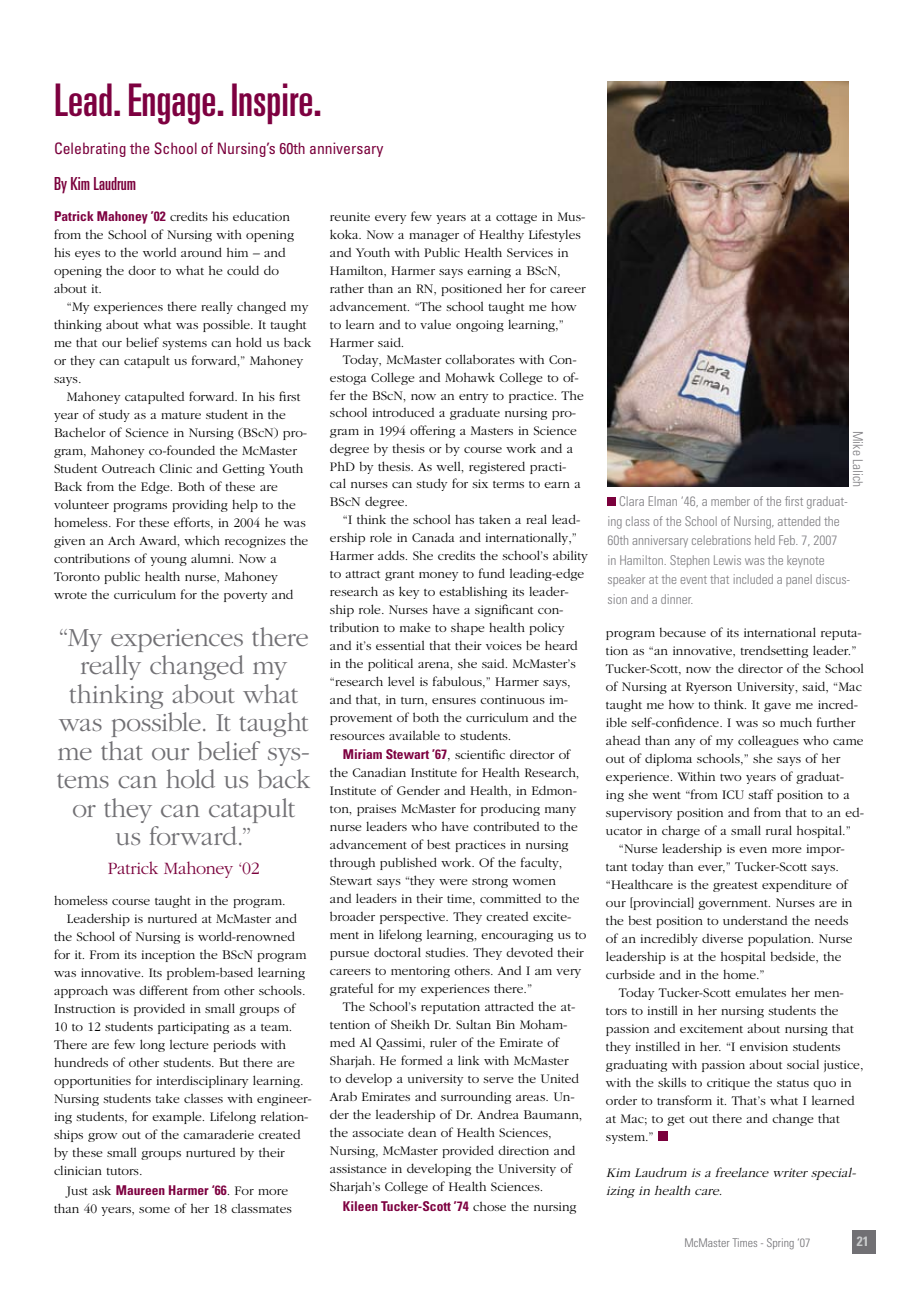
<style>
.page{position:relative;width:918px;height:1296px;background:#fff}
.page>*{position:absolute;margin:0;border:0;box-sizing:border-box;transform-origin:0 0}
.t1{font:ultra-condensed 45px "Univers";color:#7d0040}
.t2{font:300 27px/28.5px "Garamond LT";letter-spacing:-.02em;color:#717074;text-align:center}
.t3{font:300 18px "Garamond LT";letter-spacing:-.02em;color:#7a003c}
.t4{font:ultra-condensed 18px "Univers LT";color:#7a003c}
.t5{font:condensed 15.75px "Univers LT";color:#7a003c}
.t6{font:300 13.5px/18px "Garamond LT";color:#000}
.t7{font:300 condensed 13.5px/19.5px "Univers LT";color:#7f7e82}
.t8{font:700 condensed 13.5px "Univers LT";color:#7d0040}
.t9{font:italic 300 13.5px/18px "Garamond LT";color:#000}
.t10{font:700 condensed 13.5px "Univers LT";color:#c9cbcc}
.t11{font:300 condensed 12px "Univers LT";color:#717074}
.s1{font-family:"Univers LT";font-weight:700;font-stretch:condensed;color:#7d0040}
.s2{font-family:"Garamond LT";font-weight:300;font-stretch:normal;color:#000}
</style>
<div class="page">
<div style="left:852px;top:1230px;width:24px;height:24px;background:#717074"></div>
<div style="left:658px;top:1132px;width:9px;height:9px;background:#7a003c"></div>
<img style="left:608px;top:81px;width:241px;height:406px">
<div style="left:608px;top:497px;width:8px;height:9px;background:#7a003c"></div>
<h1 class="t1" style="left:54px;top:75px;width:269px">Lead. Engage. Inspire.</h1>
<p class="t5" style="left:54px;top:138px;width:331px">Celebrating the School of Nursing’s 60th anniversary</p>
<h3 class="t4" style="left:54px;top:173px;width:84px">By Kim Laudrum</h3>
<p class="t6" style="left:54px;top:208px;width:242px"><span class="s1">Patrick Mahoney ’02</span> credits his education from the School of Nursing with opening his eyes to the world around him – and opening the door to what he could do about it.</p>
<p class="t6" style="left:54px;top:298px;width:259px;text-indent:13px">“My experiences there really changed my thinking about what was possible. It taught me that our belief systems can hold us back or they can catapult us forward,” Mahoney says.</p>
<p class="t6" style="left:54px;top:388px;width:256px;text-indent:13px">Mahoney catapulted forward. In his first year of study as a mature student in the Bachelor of Science in Nursing (BScN) pro&shy;gram, Mahoney co-founded the McMaster Student Outreach Clinic and Getting Youth Back from the Edge. Both of these are volunteer programs providing help to the homeless. For these efforts, in 2004 he was given an Arch Award, which recognizes the contributions of young alumni. Now a Toronto public health nurse, Mahoney wrote the curriculum for the poverty and</p>
<h2 class="t2" style="left:57px;top:623px;width:255px">“My experiences there really changed my thinking about what was possible. It taught me that our belief sys&shy;tems can hold us back or they can catapult us forward.”</h2>
<h3 class="t3" style="left:108px;top:858px;width:154px">Patrick Mahoney ‘02</h3>
<p class="t6" style="left:54px;top:892px;width:233px">homeless course taught in the program.</p>
<p class="t6" style="left:67px;top:910px;width:232px">Leadership is nurtured at McMaster and</p>
<p class="t6" style="left:54px;top:928px;width:243px">the School of Nursing is world-renowned</p>
<p class="t6" style="left:54px;top:946px;width:254px">for it. From its inception the BScN program</p>
<p class="t6" style="left:54px;top:964px;width:253px">was innovative. Its problem-based learning</p>
<p class="t6" style="left:54px;top:982px;width:253px">approach was different from other schools.</p>
<p class="t6" style="left:54px;top:1000px;width:243px">Instruction is provided in small groups of</p>
<p class="t6" style="left:54px;top:1018px;width:240px">10 to 12 students participating as a team.</p>
<p class="t6" style="left:54px;top:1036px;width:234px">There are few long lecture periods with</p>
<p class="t6" style="left:54px;top:1054px;width:242px">hundreds of other students. But there are</p>
<p class="t6" style="left:54px;top:1072px;width:251px">opportunities for interdisciplinary learning.</p>
<p class="t6" style="left:54px;top:1090px;width:259px">Nursing students take classes with engineer-</p>
<p class="t6" style="left:54px;top:1108px;width:256px">ing students, for example. Lifelong relation-</p>
<p class="t6" style="left:54px;top:1126px;width:248px">ships grow out of the camaraderie created</p>
<p class="t6" style="left:54px;top:1144px;width:232px">by these small groups nurtured by their</p>
<p class="t6" style="left:54px;top:1162px;width:90px">clinician tutors.</p>
<p class="t8" style="left:67px;top:1182px;width:223px"><span class="s2">Just ask</span> Maureen Harmer ‘66<span class="s2">. For more</span></p>
<p class="t6" style="left:54px;top:1200px;width:239px">than 40 years, some of her 18 classmates</p>
<p class="t6" style="left:330px;top:208px;width:257px">reunite every few years at a cottage in Mus&shy;koka. Now a manager of Healthy Lifestyles and Youth with Public Health Services in Hamilton, Harmer says earning a BScN, rather than an RN, positioned her for career advancement. “The school taught me how to learn and to value ongoing learning,” Harmer said.</p>
<p class="t6" style="left:330px;top:351px;width:255px;text-indent:13px">Today, McMaster collaborates with Con&shy;estoga College and Mohawk College to of&shy;fer the BScN, now an entry to practice. The school introduced a graduate nursing pro&shy;gram in 1994 offering a Masters in Science degree by thesis or by course work and a PhD by thesis. As well, registered practi&shy;cal nurses can study for six terms to earn a BScN degree.</p>
<p class="t6" style="left:330px;top:511px;width:259px;text-indent:13px">“I think the school has taken a real lead&shy;ership role in Canada and internationally,” Harmer adds. She credits the school’s ability to attract grant money to fund leading-edge research as key to establishing its leader&shy;ship role. Nurses have a significant con&shy;tribution to make to shape health policy and it’s essential that their voices be heard in the political arena, she said. McMaster’s “research level is fabulous,” Harmer says, and that, in turn, ensures continuous im&shy;provement of both the curriculum and the resources available to students.</p>
<p class="t6" style="left:330px;top:746px;width:258px;text-indent:13px"><span class="s1">Miriam Stewart ’67</span>, scientific director of the Canadian Institute for Health Research, Institute of Gender and Health, in Edmon&shy;ton, praises McMaster for producing many nurse leaders who have contributed to the advancement of best practices in nursing through published work. Of the faculty, Stewart says “they were strong women<br>and leaders in their time, committed to the broader perspective. They created excite&shy;ment in lifelong learning, encouraging us to pursue doctoral studies. They devoted their careers to mentoring others. And I am very grateful for my experiences there.”</p>
<p class="t6" style="left:330px;top:998px;width:254px;text-indent:13px">The School’s reputation attracted the at&shy;tention of Sheikh Dr. Sultan Bin Moham&shy;med Al Qassimi, ruler of the Emirate of Sharjah. He formed a link with McMaster to develop a university to serve the United Arab Emirates and surrounding areas. Un&shy;der the leadership of Dr. Andrea Baumann, the associate dean of Health Sciences, Nursing, McMaster provided direction and assistance in developing the University of Sharjah’s College of Health Sciences.</p>
<p class="t8" style="left:343px;top:1198px;width:235px">Kileen Tucker-Scott ’74 <span class="s2">chose the nursing</span></p>
<p class="t7" style="left:868px;top:431px;width:58px;rotate:90deg">Mike Lalich</p>
<p class="t7" style="left:608px;top:492px;width:244px;text-indent:12px">Clara Elman ‘46, a member of the first graduat&shy;ing class of the School of Nursing, attended the 60th anniversary celebrations held Feb. 7, 2007<br>in Hamilton. Stephen Lewis was the keynote speaker at the event that included a panel discus&shy;sion and a dinner.</p>
<p class="t6" style="left:606px;top:624px;width:257px">program because of its international reputa-</p>
<p class="t6" style="left:606px;top:642px;width:252px">tion as “an innovative, trendsetting leader.”</p>
<p class="t6" style="left:606px;top:660px;width:259px">Tucker-Scott, now the director of the School</p>
<p class="t6" style="left:606px;top:678px;width:257px">of Nursing at Ryerson University, said, “Mac</p>
<p class="t6" style="left:606px;top:696px;width:254px">taught me how to think. It gave me incred-</p>
<p class="t6" style="left:606px;top:714px;width:251px">ible self-confidence. I was so much further</p>
<p class="t6" style="left:606px;top:732px;width:259px">ahead than any of my colleagues who came</p>
<p class="t6" style="left:606px;top:750px;width:236px">out of diploma schools,” she says of her</p>
<p class="t6" style="left:606px;top:768px;width:240px">experience. Within two years of graduat-</p>
<p class="t6" style="left:606px;top:786px;width:245px">ing she went “from ICU staff position to a</p>
<p class="t6" style="left:606px;top:804px;width:260px">supervisory position and from that to an ed-</p>
<p class="t6" style="left:606px;top:822px;width:246px">ucator in charge of a small rural hospital.”</p>
<p class="t6" style="left:619px;top:840px;width:227px">“Nurse leadership is even more impor-</p>
<p class="t6" style="left:606px;top:858px;width:235px">tant today than ever,” Tucker-Scott says.</p>
<p class="t6" style="left:606px;top:876px;width:243px">“Healthcare is the greatest expenditure of</p>
<p class="t6" style="left:606px;top:894px;width:248px">our [provincial] government. Nurses are in</p>
<p class="t6" style="left:606px;top:912px;width:244px">the best position to understand the needs</p>
<p class="t6" style="left:606px;top:930px;width:248px">of an incredibly diverse population. Nurse</p>
<p class="t6" style="left:606px;top:948px;width:237px">leadership is at the hospital bedside, the</p>
<p class="t6" style="left:606px;top:966px;width:160px">curbside and in the home.”</p>
<p class="t6" style="left:619px;top:984px;width:226px">Today Tucker-Scott emulates her men-</p>
<p class="t6" style="left:606px;top:1002px;width:234px">tors to instill in her nursing students the</p>
<p class="t6" style="left:606px;top:1020px;width:249px">passion and excitement about nursing that</p>
<p class="t6" style="left:606px;top:1038px;width:236px">they instilled in her. “I envision students</p>
<p class="t6" style="left:606px;top:1056px;width:259px">graduating with passion about social justice,</p>
<p class="t6" style="left:606px;top:1074px;width:247px">with the skills to critique the status quo in</p>
<p class="t6" style="left:606px;top:1092px;width:250px">order to transform it. That’s what I learned</p>
<p class="t6" style="left:606px;top:1110px;width:235px">at Mac; to get out there and change that</p>
<p class="t6" style="left:606px;top:1128px;width:49px">system.”</p>
<p class="t9" style="left:606px;top:1164px;width:254px">Kim Laudrum is a freelance writer special&shy;izing in health care.</p>
<p class="t11" style="left:685px;top:1236px;width:128px">McMaster Times - Spring ‘07</p>
<p class="t10" style="left:857px;top:1233px;width:13px">21</p>
</div>
